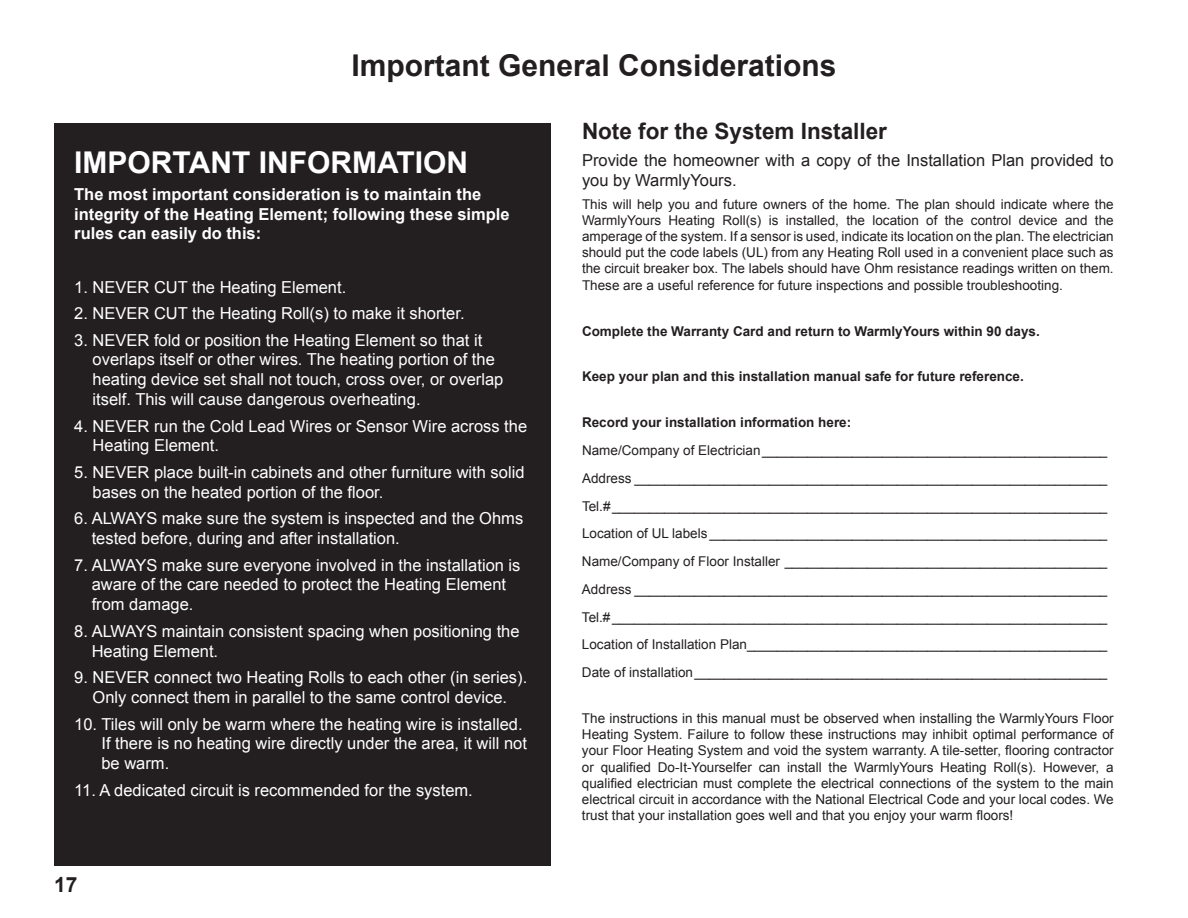
<style>
.page{position:relative;width:1188px;height:918px;background:#fff}
.page>*{position:absolute;margin:0;border:0;box-sizing:border-box;transform-origin:0 0}
.t1{font:700 30px "Arial";color:#231f20}
.t2{font:700 30px "Arial";color:#fff}
.t3{font:700 22.5px "Arial";color:#231f20}
.t4{font:700 21px "Arial";color:#231f20}
.t5{font:16.5px/19.8px "Arial";color:#fff}
.t6{font:700 16.5px/19.8px "Arial";color:#fff}
.t7{font:16.5px/19.8px "Arial";color:#231f20}
.t8{font:13.5px/16.2px "Arial";color:#231f20;text-align:justify}
.t9{font:700 13.5px "Arial";color:#231f20}
</style>
<div class="page">
<div style="left:54px;top:123px;width:496px;height:743px;background:#231f20"></div>
<h1 class="t1" style="left:351px;top:45px;width:487px">Important General Considerations</h1>
<h1 class="t2" style="left:74px;top:143px;width:395px">IMPORTANT INFORMATION</h1>
<p class="t6" style="left:74px;top:185px;width:437px">The most important consideration is to maintain the integrity of the Heating Element; following these simple rules can easily do this:</p>
<p class="t5" style="left:74px;top:277px;width:274px">1. NEVER CUT the Heating Element.</p>
<p class="t5" style="left:74px;top:304px;width:392px">2. NEVER CUT the Heating Roll(s) to make it shorter.</p>
<p class="t5" style="left:93px;top:330px;width:412px;text-indent:-18px">3. NEVER fold or position the Heating Element so that it overlaps itself or other wires. The heating portion of the heating device set shall not touch, cross over, or overlap itself. This will cause dangerous overheating.</p>
<p class="t5" style="left:93px;top:416px;width:436px;text-indent:-18px">4. NEVER run the Cold Lead Wires or Sensor Wire across the<br>Heating Element.</p>
<p class="t5" style="left:93px;top:462px;width:433px;text-indent:-18px">5. NEVER place built-in cabinets and other furniture with solid bases on the heated portion of the floor.</p>
<p class="t5" style="left:92px;top:509px;width:433px;text-indent:-17px">6. ALWAYS make sure the system is inspected and the Ohms tested before, during and after installation.</p>
<p class="t5" style="left:92px;top:555px;width:430px;text-indent:-17px">7. ALWAYS make sure everyone involved in the installation is aware of the care needed to protect the Heating Element from damage.</p>
<p class="t5" style="left:92px;top:621px;width:429px;text-indent:-17px">8. ALWAYS maintain consistent spacing when positioning the<br>Heating Element.</p>
<p class="t5" style="left:74px;top:668px;width:455px;text-align:center">9. NEVER connect two Heating Rolls to each other (in series).<br>Only connect them in parallel to the same control device.</p>
<p class="t5" style="left:101px;top:714px;width:427px;text-indent:-27px">10. Tiles will only be warm where the heating wire is installed.<br>If there is no heating wire directly under the area, it will not be warm.</p>
<p class="t5" style="left:74px;top:780px;width:400px">11. A dedicated circuit is recommended for the system.</p>
<h3 class="t4" style="left:54px;top:871px;width:25px">17</h3>
<h2 class="t3" style="left:582px;top:116px;width:307px">Note for the System Installer</h2>
<p class="t7" style="left:582px;top:150px;width:533px">Provide the homeowner with a copy of the Installation Plan provided to you by WarmlyYours.</p>
<p class="t8" style="left:582px;top:196px;width:533px">This will help you and future owners of the home. The plan should indicate where the WarmlyYours Heating Roll(s) is installed, the location of the control device and the amperage of the system. If a sensor is used, indicate its location on the plan. The electrician should put the code labels (UL) from any Heating Roll used in a convenient place such as the circuit breaker box. The labels should have Ohm resistance readings written on them.<br>These are a useful reference for future inspections and possible troubleshooting.</p>
<p class="t9" style="left:582px;top:322px;width:459px">Complete the Warranty Card and return to WarmlyYours within 90 days.</p>
<p class="t9" style="left:582px;top:368px;width:443px">Keep your plan and this installation manual safe for future reference.</p>
<p class="t9" style="left:582px;top:414px;width:271px">Record your installation information here:</p>
<p class="t8" style="left:582px;top:437px;width:527px;line-height:27.8px">Name/Company of Electrician______________________________________________ Address _______________________________________________________________ Tel.#__________________________________________________________________ Location of UL labels _____________________________________________________ Name/Company of Floor Installer ___________________________________________ Address _______________________________________________________________ Tel.#__________________________________________________________________ Location of Installation Plan________________________________________________ Date of installation_______________________________________________________</p>
<p class="t8" style="left:582px;top:710px;width:533px">The instructions in this manual must be observed when installing the WarmlyYours Floor Heating System. Failure to follow these instructions may inhibit optimal performance of your Floor Heating System and void the system warranty. A tile-setter, flooring contractor or qualified Do-It-Yourselfer can install the WarmlyYours Heating Roll(s). However, a qualified electrician must complete the electrical connections of the system to the main electrical circuit in accordance with the National Electrical Code and your local codes. We trust that your installation goes well and that you enjoy your warm floors!</p>
</div>
